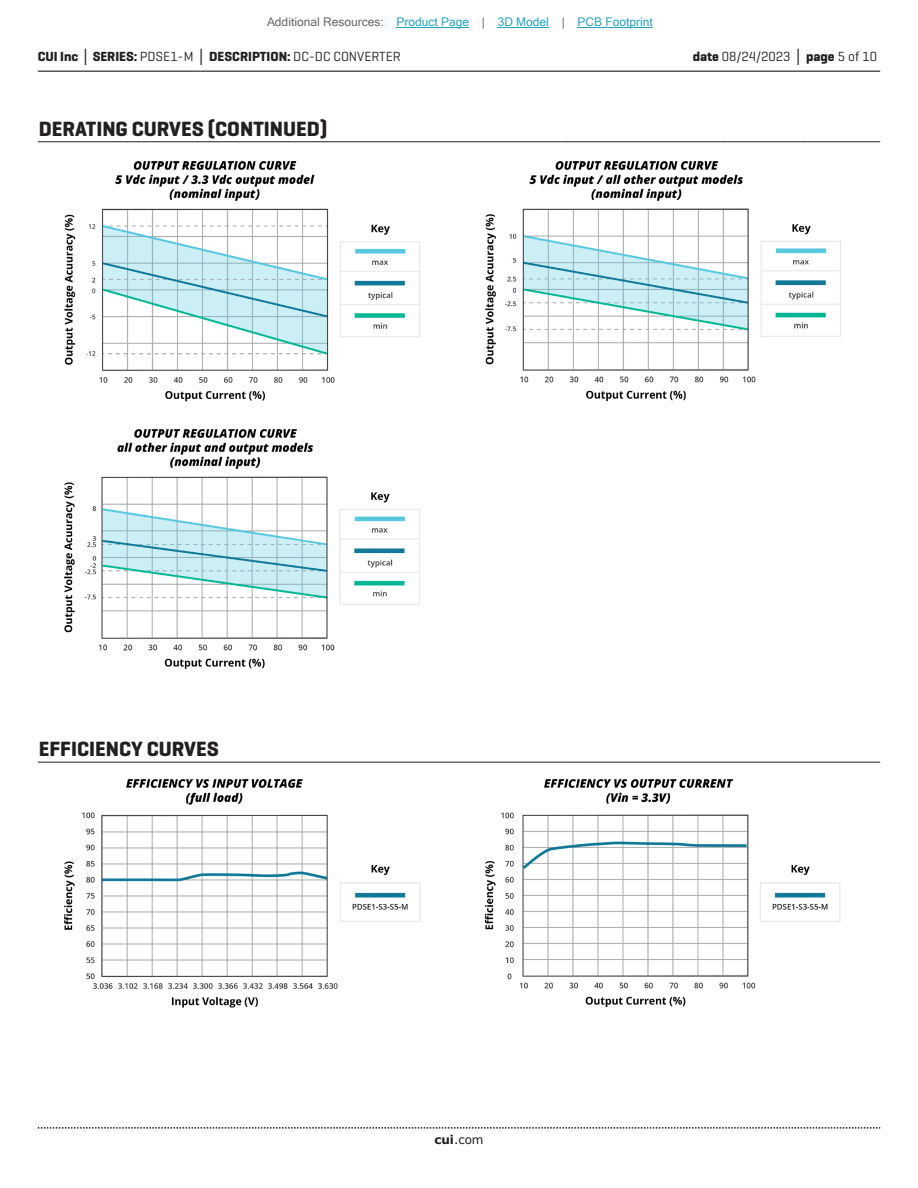
<style>
.page{position:relative;width:918px;height:1188px;background:#fff}
.page>*{position:absolute;margin:0;border:0;box-sizing:border-box;transform-origin:0 0}
.t1{font:700 21px "Geogrotesque";color:#231f20}
.t2{font:700 13.5px "Geogrotesque";color:#231f20}
.t3{font:13.5px "Geogrotesque";color:#231f20}
.t4{font:12px "Microsoft Sans Serif";color:#23a4c6}
.t5{font:12px "Verdana";color:#231f20}
.s1{color:#63676b}
.s2{font-family:"Verdana"}
.s3{font-weight:400}
.s4{font-weight:700}
.s5{font-family:"Verdana";font-weight:700}
</style>
<div class="page">
<hr style="left:38px;top:71px;width:842px;height:1px;background:#231f20">
<svg style="left:38px;top:1127px;width:842px;height:2px"></svg>
<img style="left:64px;top:161px;width:776px;height:847px">
<hr style="left:38px;top:141px;width:524px;height:1px;background:#231f20">
<hr style="left:562px;top:141px;width:79px;height:1px;background:#231f20">
<hr style="left:641px;top:141px;width:80px;height:1px;background:#231f20">
<hr style="left:721px;top:141px;width:79px;height:1px;background:#231f20">
<hr style="left:800px;top:141px;width:80px;height:1px;background:#231f20">
<hr style="left:38px;top:762px;width:524px;height:1px;background:#231f20">
<hr style="left:562px;top:762px;width:79px;height:1px;background:#231f20">
<hr style="left:641px;top:762px;width:80px;height:1px;background:#231f20">
<hr style="left:721px;top:762px;width:79px;height:1px;background:#231f20">
<hr style="left:800px;top:762px;width:80px;height:1px;background:#231f20">
<hr style="left:397px;top:27px;width:72px;height:1px;background:#23a4c6">
<hr style="left:498px;top:27px;width:51px;height:1px;background:#23a4c6">
<hr style="left:578px;top:27px;width:75px;height:1px;background:#23a4c6">
<p class="t4" style="left:267px;top:15px;width:387px"><span class="s1">Additional Resources:</span> Product Page <span class="s1">|</span> 3D Model <span class="s1">|</span> PCB Footprint</p>
<p class="t2" style="left:38px;top:48px;width:365px">CUI Inc <span class="s2">│</span> SERIES: <span class="s3">PDSE1-M</span> <span class="s2">│</span> DESCRIPTION: <span class="s3">DC-DC CONVERTER</span></p>
<p class="t3" style="left:693px;top:48px;width:186px"><span class="s4">date</span> 08/24/2023 <span class="s5">│</span> <span class="s4">page</span> 5 of 10</p>
<h1 class="t1" style="left:39px;top:116px;width:290px">DERATING CURVES (CONTINUED)</h1>
<h1 class="t1" style="left:39px;top:736px;width:181px">EFFICIENCY CURVES</h1>
<p class="t5" style="left:434px;top:1131px;width:51px"><span class="s4">cui</span>.com</p>
</div>
